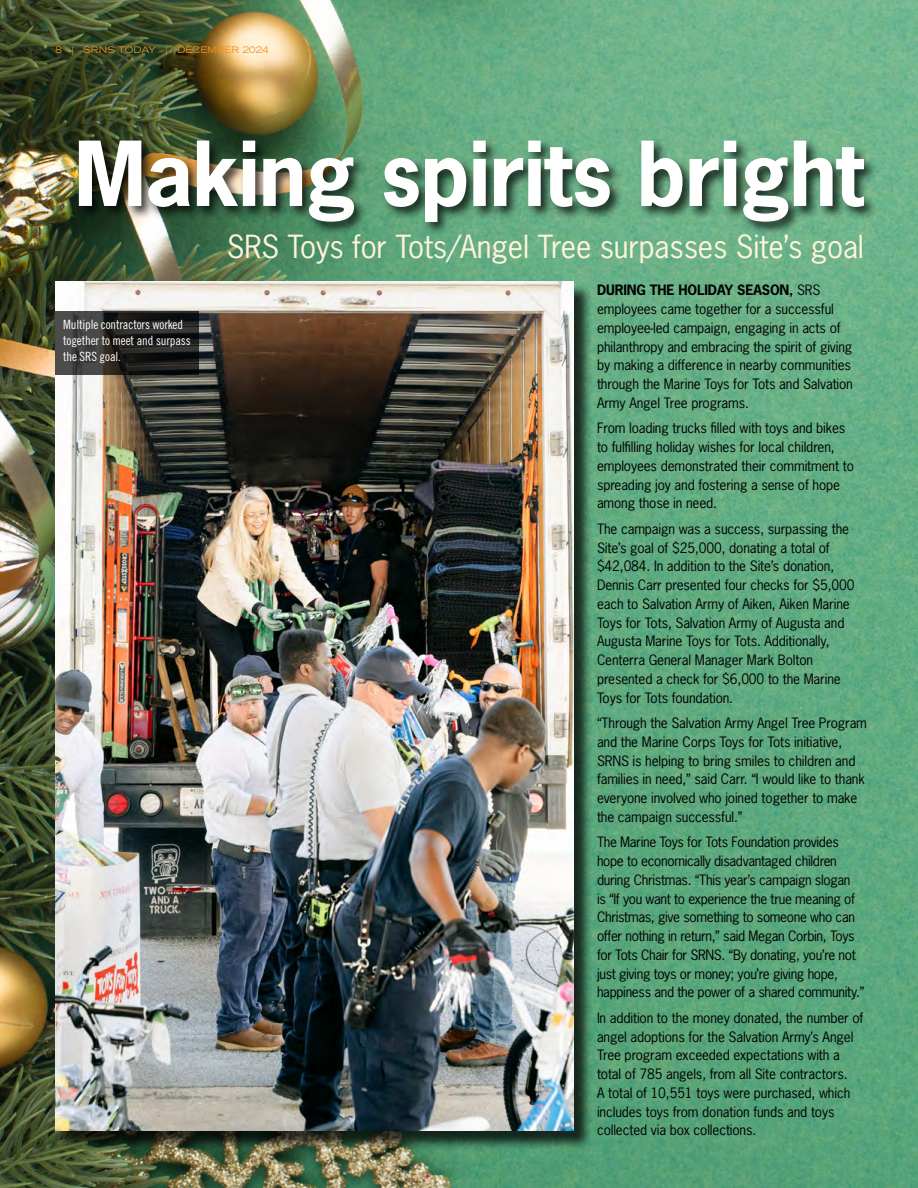
<style>
.page{position:relative;width:918px;height:1188px;background:#fff}
.page>*{position:absolute;margin:0;border:0;box-sizing:border-box;transform-origin:0 0}
.t1{font:700 84px "News Gothic Std";letter-spacing:-.01em;color:#fff}
.t2{font:30px "News Gothic Std";letter-spacing:-.005em;color:#fff4d9}
.t3{font:13.5px/18.8px "News Gothic Std";letter-spacing:-.01em;color:#000}
.t4{font:12.75px/15.8px "Trade Gothic LT Std Cn 18";letter-spacing:-.01em;color:#fff}
.t5{font:expanded 9px "Trade Gothic LT Std";color:#f4901d}
.s1{font-weight:700}
</style>
<div class="page">
<img style="left:0;top:0;width:918px;height:1188px">
<div style="left:77px;top:138px;width:801px;height:98px;background:#000;opacity:.75"></div>
<div style="left:57px;top:283px;width:535px;height:867px;background:#000;opacity:.75"></div>
<img style="left:56px;top:282px;width:517px;height:849px">
<svg style="left:56px;top:311px;width:143px;height:64px;background:#2a2a29"></svg>
<p class="t5" style="left:56px;top:43px;width:215px">8 | SRNS TODAY | DECEMBER 2024</p>
<h1 class="t1" style="left:74px;top:119px;width:791px">Making spirits bright</h1>
<p class="t4" style="left:63px;top:317px;width:129px">Multiple contractors worked together to meet and surpass the SRS goal.</p>
<h2 class="t2" style="left:227px;top:228px;width:639px">SRS Toys for Tots/Angel Tree surpasses Site’s goal</h2>
<p class="t3" style="left:597px;top:281px;width:257px"><span class="s1">DURING THE HOLIDAY SEASON,</span> SRS employees came together for a successful employee-led campaign, engaging in acts of philanthropy and embracing the spirit of giving by making a difference in nearby communities through the Marine Toys for Tots and Salvation Army Angel Tree programs.</p>
<p class="t3" style="left:597px;top:419px;width:258px">From loading trucks filled with toys and bikes to fulfilling holiday wishes for local children, employees demonstrated their commitment to spreading joy and fostering a sense of hope among those in need.</p>
<p class="t3" style="left:597px;top:519px;width:259px">The campaign was a success, surpassing the Site’s goal of $25,000, donating a total of $42,084. In addition to the Site’s donation, Dennis Carr presented four checks for $5,000 each to Salvation Army of Aiken, Aiken Marine Toys for Tots, Salvation Army of Augusta and Augusta Marine Toys for Tots. Additionally, Centerra General Manager Mark Bolton presented a check for $6,000 to the Marine Toys for Tots foundation.</p>
<p class="t3" style="left:597px;top:714px;width:272px">“Through the Salvation Army Angel Tree Program and the Marine Corps Toys for Tots initiative, SRNS is helping to bring smiles to children and families in need,” said Carr. “I would like to thank everyone involved who joined together to make the campaign successful.”</p>
<p class="t3" style="left:597px;top:833px;width:269px">The Marine Toys for Tots Foundation provides hope to economically disadvantaged children during Christmas. “This year’s campaign slogan<br>is “If you want to experience the true meaning of Christmas, give something to someone who can offer nothing in return,” said Megan Corbin, Toys for Tots Chair for SRNS. “By donating, you’re not just giving toys or money; you’re giving hope, happiness and the power of a shared community.”</p>
<p class="t3" style="left:597px;top:1008px;width:268px">In addition to the money donated, the number of angel adoptions for the Salvation Army’s Angel Tree program exceeded expectations with a total of 785 angels, from all Site contractors.<br>A total of 10,551 toys were purchased, which includes toys from donation funds and toys collected via box collections.</p>
</div>
